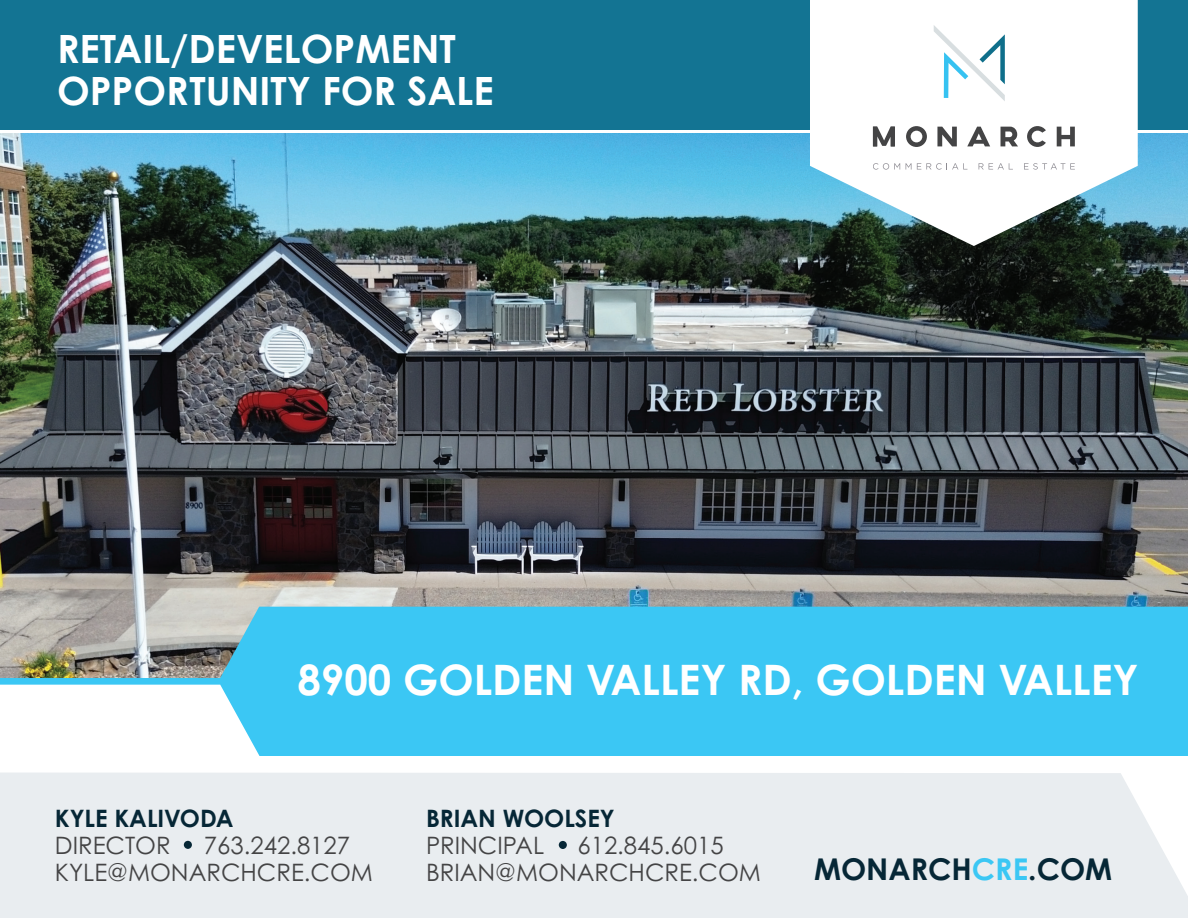
<style>
.page{position:relative;width:1188px;height:918px;background:#fff}
.page>*{position:absolute;margin:0;border:0;box-sizing:border-box;transform-origin:0 0}
.t1{font:700 42px "Century Gothic Pro";color:#fff}
.t2{font:700 39px/42px "Century Gothic Pro";color:#fff}
.t3{font:700 30px "Century Gothic Pro";color:#062736}
.t4{font:24px/27px "Century Gothic Pro";color:#444445}
.t5{font:700 24px "Century Gothic Pro";color:#062736}
.s1{color:#3bc7f4}
</style>
<div class="page">
<img style="left:0;top:133px;width:1188px;height:474px">
<svg style="left:0;top:607px;width:1188px;height:149px;background:#5bc9eb"></svg>
<div style="left:0;top:0;width:1188px;height:130px;background:#137493"></div>
<svg style="left:810px;top:0;width:328px;height:246px;fill:#fff"></svg>
<svg style="left:873px;top:126px;width:22px;height:21px"></svg>
<svg style="left:906px;top:126px;width:21px;height:21px"></svg>
<svg style="left:937px;top:127px;width:20px;height:19px"></svg>
<svg style="left:967px;top:127px;width:23px;height:19px"></svg>
<svg style="left:1001px;top:127px;width:17px;height:19px"></svg>
<svg style="left:1027px;top:126px;width:19px;height:21px"></svg>
<svg style="left:1057px;top:127px;width:18px;height:19px"></svg>
<svg style="left:934px;top:25px;width:71px;height:76px;background:#e1eff4"></svg>
<svg style="left:873px;top:163px;width:27px;height:7px"></svg>
<svg style="left:906px;top:163px;width:61px;height:7px"></svg>
<svg style="left:979px;top:163px;width:34px;height:7px"></svg>
<svg style="left:1024px;top:163px;width:51px;height:7px"></svg>
<div style="left:0;top:773px;width:1188px;height:145px;background:#e9edf0"></div>
<div style="left:559px;top:841px;width:8px;height:8px;background:#062736;border-radius:50%"></div>
<div style="left:184px;top:841px;width:8px;height:8px;background:#062736;border-radius:50%"></div>
<h2 class="t2" style="left:57px;top:27px;width:438px">RETAIL/DEVELOPMENT<br>OPPORTUNITY FOR SALE</h2>
<h1 class="t1" style="left:297px;top:653px;width:843px">8900 GOLDEN VALLEY RD, GOLDEN VALLEY</h1>
<p class="t5" style="left:55px;top:803px;width:180px">KYLE KALIVODA</p>
<p class="t4" style="left:55px;top:831px;width:117px">DIRECTOR</p>
<p class="t4" style="left:55px;top:831px;width:320px;text-indent:149px">763.242.8127<br>KYLE@MONARCHCRE.COM</p>
<p class="t5" style="left:426px;top:803px;width:190px">BRIAN WOOLSEY</p>
<p class="t4" style="left:426px;top:831px;width:120px">PRINCIPAL</p>
<p class="t4" style="left:426px;top:831px;width:337px;text-indent:151px">612.845.6015<br>BRIAN@MONARCHCRE.COM</p>
<p class="t3" style="left:814px;top:851px;width:300px">MONARCH<span class="s1">CRE</span>.COM</p>
</div>
